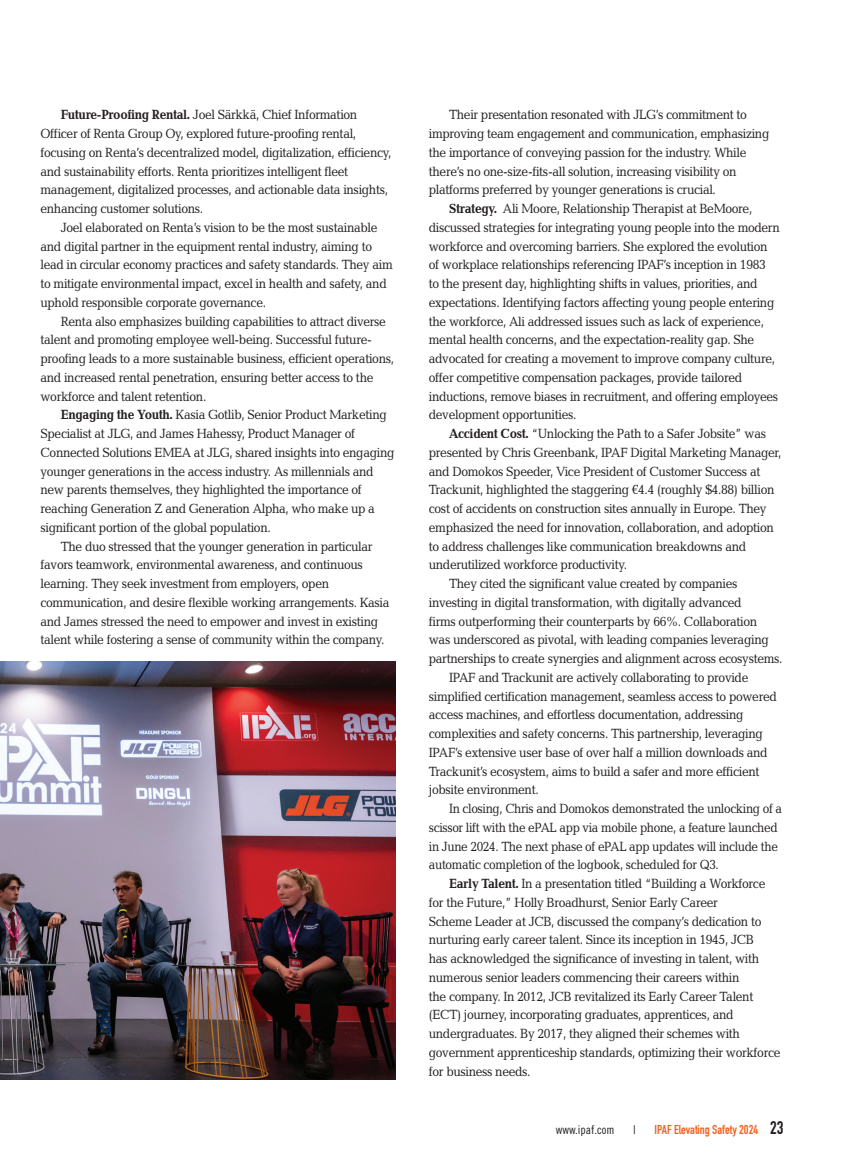
<style>
.page{position:relative;width:851px;height:1161px;background:#fff}
.page>*{position:absolute;margin:0;border:0;box-sizing:border-box;transform-origin:0 0}
.t1{font:13.5px/18.8px "Candida Std";letter-spacing:-.03em;color:#231f20;scale:.9 1}
.t2{font:13.5px "Candida Std";letter-spacing:-.03em;color:#231f20;scale:.88 1}
.t3{font:12.75px "DIN Engschrift Std";color:#f26021}
.t4{font:12px "Trade Gothic LT Std Cn 18";color:#231f20}
.s1{font-weight:700}
.s2{font-size:18px;color:#231f20}
</style>
<div class="page">
<img style="left:0;top:662px;width:395px;height:418px">
<p class="t1" style="left:40px;top:105px;width:391px;text-indent:20px"><span class="s1">Future-Proofing Rental.</span> Joel Särkkä, Chief Information Officer of Renta Group Oy, explored future-proofing rental, focusing on Renta’s decentralized model, digitalization, efficiency, and sustainability efforts. Renta prioritizes intelligent fleet management, digitalized processes, and actionable data insights, enhancing customer solutions.</p>
<p class="t1" style="left:40px;top:218px;width:393px;text-indent:20px">Joel elaborated on Renta’s vision to be the most sustainable and digital partner in the equipment rental industry, aiming to lead in circular economy practices and safety standards. They aim to mitigate environmental impact, excel in health and safety, and uphold responsible corporate governance.</p>
<p class="t1" style="left:40px;top:312px;width:394px;text-indent:20px">Renta also emphasizes building capabilities to attract diverse talent and promoting employee well-being. Successful future&shy;proofing leads to a more sustainable business, efficient operations, and increased rental penetration, ensuring better access to the workforce and talent retention.</p>
<p class="t1" style="left:61px;top:405px;width:364px"><span class="s1">Engaging the Youth.</span> Kasia Gotlib, Senior Product Marketing</p>
<p class="t1" style="left:40px;top:424px;width:351px">Specialist at JLG, and James Hahessy, Product Manager of</p>
<p class="t1" style="left:40px;top:443px;width:395px">Connected Solutions EMEA at JLG, shared insights into engaging</p>
<p class="t1" style="left:40px;top:462px;width:371px">younger generations in the access industry. As millennials and</p>
<p class="t1" style="left:40px;top:480px;width:359px">new parents themselves, they highlighted the importance of</p>
<p class="t1" style="left:40px;top:499px;width:373px">reaching Generation Z and Generation Alpha, who make up a</p>
<p class="t1" style="left:40px;top:518px;width:257px">significant portion of the global population.</p>
<p class="t1" style="left:61px;top:537px;width:348px">The duo stressed that the younger generation in particular</p>
<p class="t1" style="left:40px;top:555px;width:360px">favors teamwork, environmental awareness, and continuous</p>
<p class="t1" style="left:40px;top:574px;width:322px">learning. They seek investment from employers, open</p>
<p class="t1" style="left:40px;top:593px;width:389px">communication, and desire flexible working arrangements. Kasia</p>
<p class="t1" style="left:40px;top:612px;width:377px">and James stressed the need to empower and invest in existing</p>
<p class="t1" style="left:40px;top:630px;width:384px">talent while fostering a sense of community within the company.</p>
<p class="t1" style="left:429px;top:105px;width:380px;text-indent:20px">Their presentation resonated with JLG’s commitment to improving team engagement and communication, emphasizing the importance of conveying passion for the industry. While there’s no one-size-fits-all solution, increasing visibility on platforms preferred by younger generations is crucial.</p>
<p class="t1" style="left:429px;top:199px;width:391px;text-indent:20px"><span class="s1">Strategy.</span> Ali Moore, Relationship Therapist at BeMoore, discussed strategies for integrating young people into the modern workforce and overcoming barriers. She explored the evolution of workplace relationships referencing IPAF’s inception in 1983<br>to the present day, highlighting shifts in values, priorities, and expectations. Identifying factors affecting young people entering the workforce, Ali addressed issues such as lack of experience, mental health concerns, and the expectation-reality gap. She advocated for creating a movement to improve company culture, offer competitive compensation packages, provide tailored inductions, remove biases in recruitment, and offering employees development opportunities.</p>
<p class="t1" style="left:449px;top:424px;width:354px"><span class="s1">Accident Cost.</span> “Unlocking the Path to a Safer Jobsite” was</p>
<p class="t1" style="left:429px;top:443px;width:393px">presented by Chris Greenbank, IPAF Digital Marketing Manager,</p>
<p class="t1" style="left:429px;top:462px;width:370px">and Domokos Speeder, Vice President of Customer Success at</p>
<p class="t1" style="left:429px;top:480px;width:385px">Trackunit, highlighted the staggering €4.4 (roughly $4.88) billion</p>
<p class="t1" style="left:429px;top:499px;width:377px">cost of accidents on construction sites annually in Europe. They</p>
<p class="t1" style="left:429px;top:518px;width:385px">emphasized the need for innovation, collaboration, and adoption</p>
<p class="t1" style="left:429px;top:537px;width:354px">to address challenges like communication breakdowns and</p>
<p class="t1" style="left:429px;top:555px;width:222px">underutilized workforce productivity.</p>
<p class="t1" style="left:449px;top:574px;width:322px">They cited the significant value created by companies</p>
<p class="t1" style="left:429px;top:593px;width:349px">investing in digital transformation, with digitally advanced</p>
<p class="t1" style="left:429px;top:612px;width:366px">firms outperforming their counterparts by 66%. Collaboration</p>
<p class="t1" style="left:429px;top:630px;width:379px">was underscored as pivotal, with leading companies leveraging</p>
<p class="t1" style="left:429px;top:649px;width:394px">partnerships to create synergies and alignment across ecosystems.</p>
<p class="t1" style="left:449px;top:668px;width:334px">IPAF and Trackunit are actively collaborating to provide</p>
<p class="t1" style="left:429px;top:687px;width:388px">simplified certification management, seamless access to powered</p>
<p class="t1" style="left:429px;top:705px;width:351px">access machines, and effortless documentation, addressing</p>
<p class="t1" style="left:429px;top:724px;width:372px">complexities and safety concerns. This partnership, leveraging</p>
<p class="t1" style="left:429px;top:743px;width:378px">IPAF’s extensive user base of over half a million downloads and</p>
<p class="t1" style="left:429px;top:762px;width:369px">Trackunit’s ecosystem, aims to build a safer and more efficient</p>
<p class="t1" style="left:429px;top:780px;width:124px">jobsite environment.</p>
<p class="t2" style="left:449px;top:801px;width:380px">In closing, Chris and Domokos demonstrated the unlocking of a</p>
<p class="t2" style="left:429px;top:820px;width:398px">scissor lift with the ePAL app via mobile phone, a feature launched</p>
<p class="t2" style="left:429px;top:838px;width:398px">in June 2024. The next phase of ePAL app updates will include the</p>
<p class="t2" style="left:429px;top:857px;width:331px">automatic completion of the logbook, scheduled for Q3.</p>
<p class="t1" style="left:449px;top:874px;width:353px"><span class="s1">Early Talent.</span> In a presentation titled “Building a Workforce</p>
<p class="t1" style="left:429px;top:893px;width:322px">for the Future,” Holly Broadhurst, Senior Early Career</p>
<p class="t1" style="left:429px;top:912px;width:371px">Scheme Leader at JCB, discussed the company’s dedication to</p>
<p class="t1" style="left:429px;top:930px;width:363px">nurturing early career talent. Since its inception in 1945, JCB</p>
<p class="t1" style="left:429px;top:949px;width:368px">has acknowledged the significance of investing in talent, with</p>
<p class="t1" style="left:429px;top:968px;width:346px">numerous senior leaders commencing their careers within</p>
<p class="t1" style="left:429px;top:987px;width:362px">the company. In 2012, JCB revitalized its Early Career Talent</p>
<p class="t1" style="left:429px;top:1005px;width:340px">(ECT) journey, incorporating graduates, apprentices, and</p>
<p class="t1" style="left:429px;top:1024px;width:347px">undergraduates. By 2017, they aligned their schemes with</p>
<p class="t1" style="left:429px;top:1043px;width:392px">government apprenticeship standards, optimizing their workforce</p>
<p class="t1" style="left:429px;top:1062px;width:114px">for business needs.</p>
<p class="t4" style="left:555px;top:1123px;width:60px">www.ipaf.com</p>
<p class="t4" style="left:633px;top:1123px;width:4px">|</p>
<p class="t3" style="left:654px;top:1122px;width:130px">IPAF Elevating Safety 2024 <span class="s2">23</span></p>
</div>
